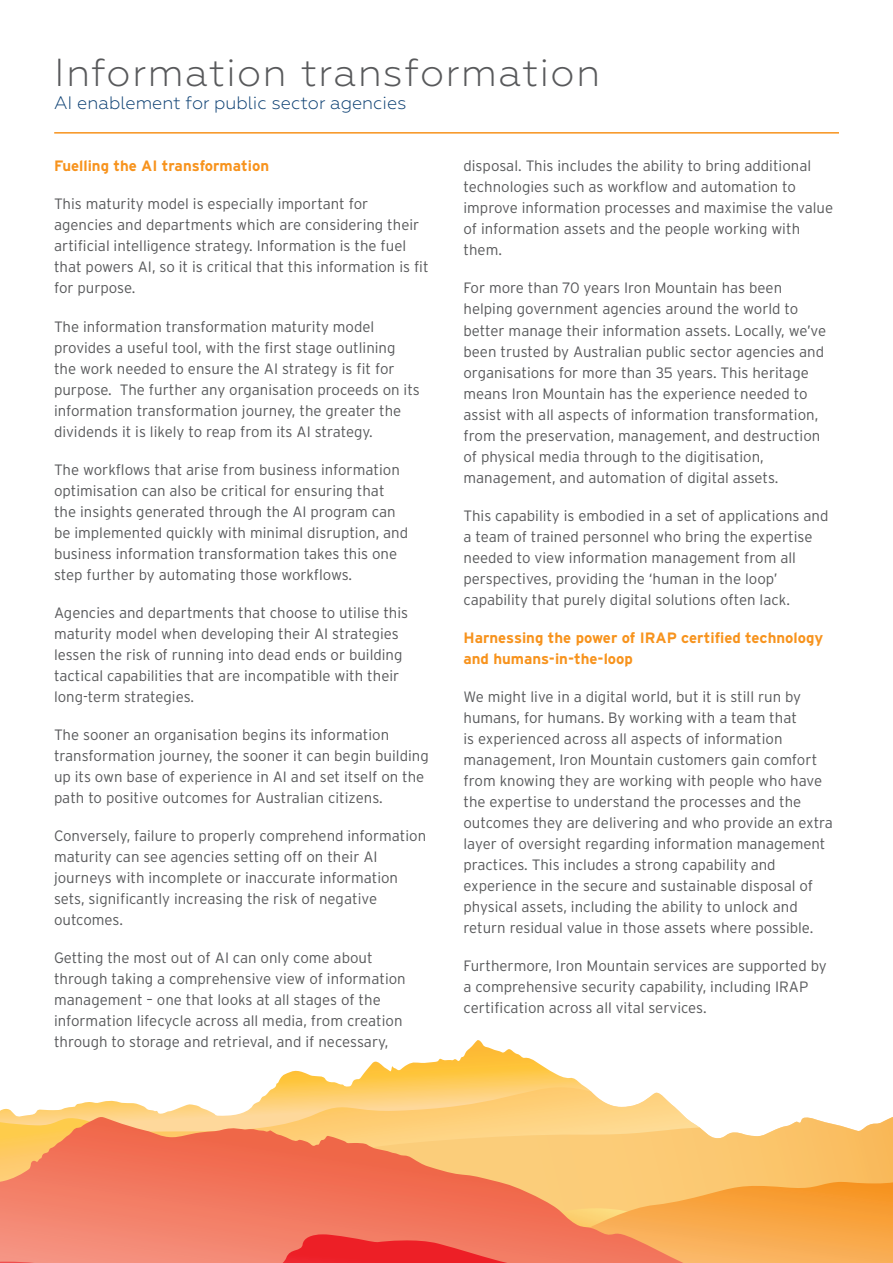
<style>
.page{position:relative;width:893px;height:1263px;background:#fff}
.page>*{position:absolute;margin:0;border:0;box-sizing:border-box;transform-origin:0 0}
.t1{font:300 39px "Geometria";letter-spacing:.04em;color:#58595b}
.t2{font:300 18px "Geometria";color:#0b3f72}
.t3{font:300 15px/21px "Interstate";color:#58595b}
.t4{font:700 15px/21px "Interstate";color:#f7931d}
</style>
<div class="page">
<hr style="left:54px;top:132px;width:785px;height:2px;background:#f7931d">
<svg style="left:275px;top:1040px;width:310px;height:47px"></svg>
<svg style="left:0;top:1087px;width:685px;height:30px"></svg>
<svg style="left:683px;top:1117px;width:210px;height:65px"></svg>
<svg style="left:683px;top:1182px;width:210px;height:81px;background:#f8a848"></svg>
<svg style="left:0;top:1117px;width:683px;height:146px;background:#f59665"></svg>
<svg style="left:0;top:1234px;width:507px;height:29px;background:#f16b5e"></svg>
<h1 class="t1" style="left:54px;top:50px;width:547px">Information transformation</h1>
<p class="t2" style="left:54px;top:93px;width:354px">AI enablement for public sector agencies</p>
<p class="t4" style="left:54px;top:156px;width:217px">Fuelling the AI transformation</p>
<p class="t3" style="left:54px;top:194px;width:376px">This maturity model is especially important for agencies and departments which are considering their artificial intelligence strategy. Information is the fuel that powers AI, so it is critical that this information is fit for purpose.</p>
<p class="t3" style="left:54px;top:316px;width:367px">The information transformation maturity model provides a useful tool, with the first stage outlining the work needed to ensure the AI strategy is fit for purpose. The further any organisation proceeds on its information transformation journey, the greater the dividends it is likely to reap from its AI strategy.</p>
<p class="t3" style="left:54px;top:459px;width:356px">The workflows that arise from business information optimisation can also be critical for ensuring that the insights generated through the AI program can be implemented quickly with minimal disruption, and business information transformation takes this one step further by automating those workflows.</p>
<p class="t3" style="left:54px;top:602px;width:356px">Agencies and departments that choose to utilise this maturity model when developing their AI strategies lessen the risk of running into dead ends or building tactical capabilities that are incompatible with their long-term strategies.</p>
<p class="t3" style="left:54px;top:724px;width:376px">The sooner an organisation begins its information transformation journey, the sooner it can begin building up its own base of experience in AI and set itself on the path to positive outcomes for Australian citizens.</p>
<p class="t3" style="left:54px;top:825px;width:374px">Conversely, failure to properly comprehend information maturity can see agencies setting off on their AI journeys with incomplete or inaccurate information sets, significantly increasing the risk of negative outcomes.</p>
<p class="t3" style="left:54px;top:947px;width:353px">Getting the most out of AI can only come about through taking a comprehensive view of information management – one that looks at all stages of the information lifecycle across all media, from creation through to storage and retrieval, and if necessary,</p>
<p class="t3" style="left:463px;top:156px;width:371px">disposal. This includes the ability to bring additional technologies such as workflow and automation to improve information processes and maximise the value of information assets and the people working with them.</p>
<p class="t3" style="left:463px;top:278px;width:364px">For more than 70 years Iron Mountain has been helping government agencies around the world to better manage their information assets. Locally, we’ve been trusted by Australian public sector agencies and organisations for more than 35 years. This heritage means Iron Mountain has the experience needed to assist with all aspects of information transformation, from the preservation, management, and destruction of physical media through to the digitisation, management, and automation of digital assets.</p>
<p class="t3" style="left:463px;top:505px;width:366px">This capability is embodied in a set of applications and a team of trained personnel who bring the expertise needed to view information management from all perspectives, providing the ‘human in the loop’ capability that purely digital solutions often lack.</p>
<p class="t4" style="left:463px;top:627px;width:361px">Harnessing the power of IRAP certified technology and humans-in-the-loop</p>
<p class="t3" style="left:463px;top:686px;width:371px">We might live in a digital world, but it is still run by humans, for humans. By working with a team that<br>is experienced across all aspects of information management, Iron Mountain customers gain comfort from knowing they are working with people who have the expertise to understand the processes and the outcomes they are delivering and who provide an extra layer of oversight regarding information management practices. This includes a strong capability and experience in the secure and sustainable disposal of physical assets, including the ability to unlock and return residual value in those assets where possible.</p>
<p class="t3" style="left:463px;top:955px;width:365px">Furthermore, Iron Mountain services are supported by a comprehensive security capability, including IRAP certification across all vital services.</p>
</div>
